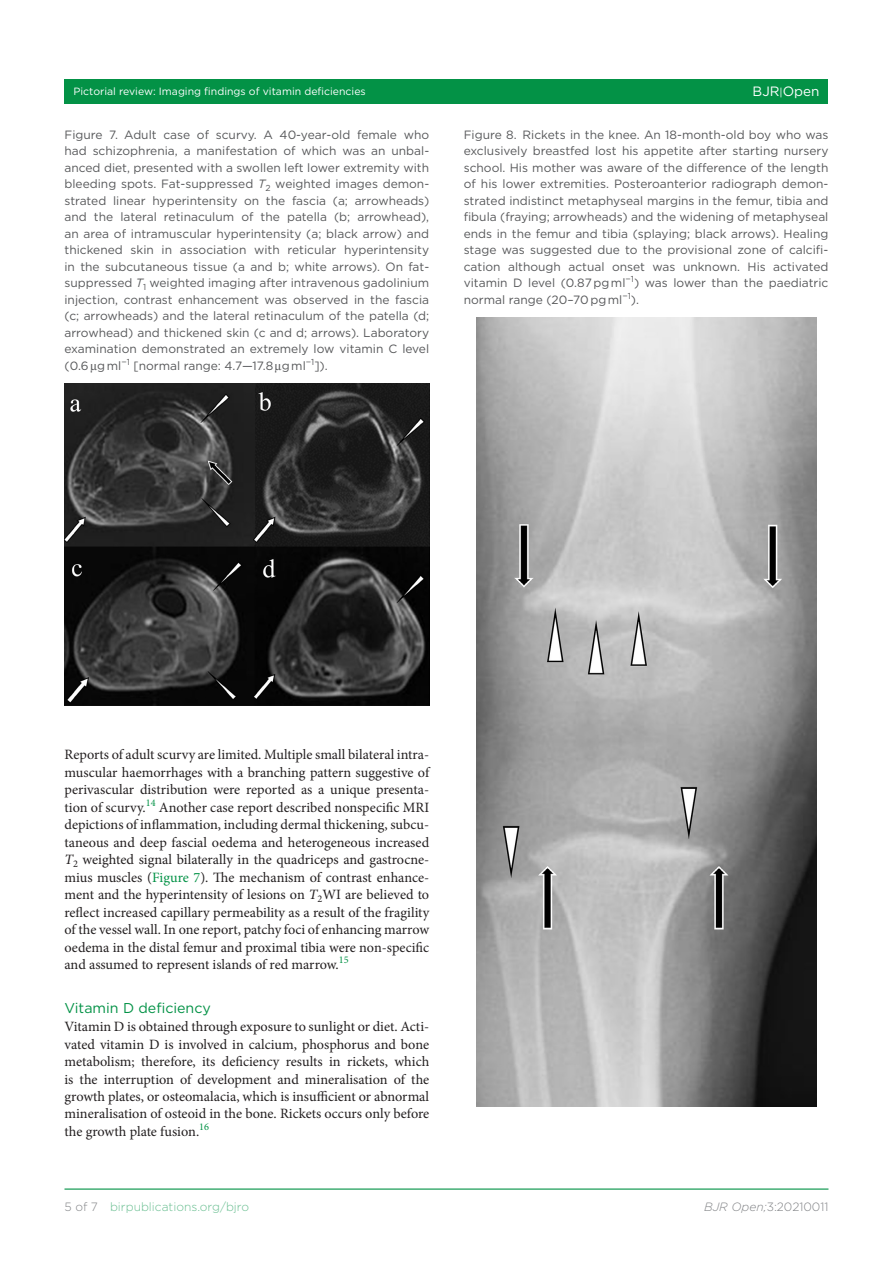
<style>
.page{position:relative;width:893px;height:1263px;background:#fff}
.page>*{position:absolute;margin:0;border:0;box-sizing:border-box;transform-origin:0 0}
.t1{font:14.25px/17.4px "Minion Pro";letter-spacing:-.005em;color:#231f20;text-align:justify}
.t2{font:14.25px "Gotham";color:#039246}
.t3{font:13.5px "Gotham";color:#fff}
.t4{font:12px/16.5px "Gotham";color:#57585a;text-align:justify}
.t5{font:300 12px "Gotham";color:#68be90}
.t6{font:300 12px "Gotham";color:#808285}
.t7{font:10.5px "Gotham";color:#fff}
.s1{font-size:10.5px}
.s2{font-style:italic}
.s3{color:#039246}
.s4{color:#808285}
</style>
<div class="page">
<hr style="left:64px;top:1188px;width:764px;height:2px;background:#039246">
<div style="left:64px;top:79px;width:764px;height:24px;background:#039246"></div>
<img style="left:64px;top:384px;width:365px;height:322px">
<img style="left:476px;top:318px;width:340px;height:788px">
<p class="t7" style="left:74px;top:85px;width:294px">Pictorial review: Imaging findings of vitamin deficiencies</p>
<p class="t3" style="left:753px;top:82px;width:68px">BJR<span class="s1">|</span>Open</p>
<p class="t4" style="left:64px;top:126px;width:366px">Figure 7. Adult case of scurvy. A 40-year-old female who had schizophrenia, a manifestation of which was an unbal&shy;anced diet, presented with a swollen left lower extremity with bleeding spots. Fat-suppressed <span class="s2">T</span><sub>2</sub> weighted images demon&shy;strated linear hyperintensity on the fascia (a; arrowheads) and the lateral retinaculum of the patella (b; arrowhead), an area of intramuscular hyperintensity (a; black arrow) and thickened skin in association with reticular hyperintensity in the subcutaneous tissue (a and b; white arrows). On fat&shy;suppressed <span class="s2">T</span><sub>1</sub> weighted imaging after intravenous gadolinium injection, contrast enhancement was observed in the fascia (c; arrowheads) and the lateral retinaculum of the patella (d; arrowhead) and thickened skin (c and d; arrows). Laboratory examination demonstrated an extremely low vitamin C level (0.6 g ml<sup>−1</sup> [normal range: 4.7—17.8 g ml<sup>−1</sup>]).</p>
<p class="t4" style="left:464px;top:126px;width:366px">Figure 8. Rickets in the knee. An 18-month-old boy who was exclusively breastfed lost his appetite after starting nursery school. His mother was aware of the difference of the length of his lower extremities. Posteroanterior radiograph demon&shy;strated indistinct metaphyseal margins in the femur, tibia and fibula (fraying; arrowheads) and the widening of metaphyseal ends in the femur and tibia (splaying; black arrows). Healing stage was suggested due to the provisional zone of calcifi&shy;cation although actual onset was unknown. His activated vitamin D level (0.87 pg ml<sup>−1</sup>) was lower than the paediatric normal range (20–70 pg ml<sup>−1</sup>).</p>
<p class="t1" style="left:64px;top:746px;width:366px">Reports of adult scurvy are limited. Multiple small bilateral intra&shy;muscular haemorrhages with a branching pattern suggestive of perivascular distribution were reported as a unique presenta&shy;tion of scurvy.<sup>14</sup> Another case report described nonspecific MRI depictions of inflammation, including dermal thickening, subcu&shy;taneous and deep fascial oedema and heterogeneous increased <span class="s2">T</span><sub>2</sub> weighted signal bilaterally in the quadriceps and gastrocne&shy;mius muscles (<span class="s3">Figure 7</span>). The mechanism of contrast enhance&shy;ment and the hyperintensity of lesions on <span class="s2">T</span><sub>2</sub>WI are believed to reflect increased capillary permeability as a result of the fragility of the vessel wall. In one report, patchy foci of enhancing marrow oedema in the distal femur and proximal tibia were non-specific and assumed to represent islands of red marrow.<sup>15</sup></p>
<p class="t2" style="left:64px;top:999px;width:148px">Vitamin D deficiency</p>
<p class="t1" style="left:64px;top:1018px;width:366px">Vitamin D is obtained through exposure to sunlight or diet. Acti&shy;vated vitamin D is involved in calcium, phosphorus and bone metabolism; therefore, its deficiency results in rickets, which is the interruption of development and mineralisation of the growth plates, or osteomalacia, which is insufficient or abnormal mineralisation of osteoid in the bone. Rickets occurs only before the growth plate fusion.<sup>16</sup></p>
<p class="t5" style="left:64px;top:1199px;width:186px"><span class="s4">5 of 7</span> birpublications.org/bjro</p>
<p class="t6" style="left:704px;top:1199px;width:126px"><span class="s2">BJR Open;</span>3:20210011</p>
</div>
